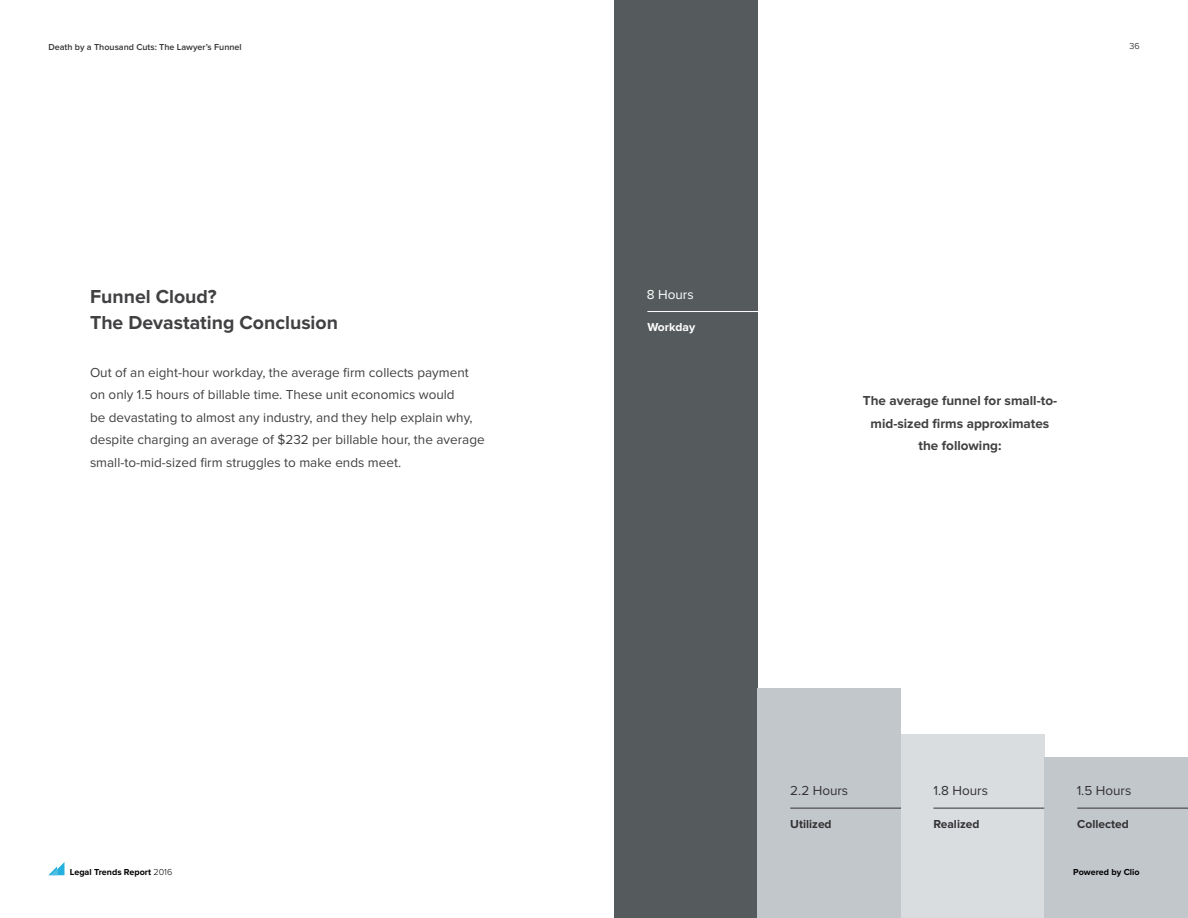
<style>
.page{position:relative;width:1188px;height:918px;background:#fff}
.page>*{position:absolute;margin:0;border:0;box-sizing:border-box;transform-origin:0 0}
.t1{font:700 19.5px/25.5px "Proxima Nova";color:#414042}
.t2{font:13.5px/22.5px "Proxima Nova";color:#414042}
.t3{font:700 13.5px/22.5px "Proxima Nova";color:#414042;text-align:center}
.t4{font:13.5px "Proxima Nova";color:#333132}
.t5{font:13.5px "Proxima Nova";color:#fff}
.t6{font:700 12px "Proxima Nova";color:#333132}
.t7{font:700 12px "Proxima Nova";color:#fff}
.t8{font:600 9px "Proxima Nova";color:#333132}
.t9{font:700 9px "Proxima Nova";color:#000}
.t10{font:300 9px "Proxima Nova";color:#000}
.s1{font-weight:300}
</style>
<div class="page">
<svg style="left:48px;top:862px;width:17px;height:13px"></svg>
<div style="left:614px;top:0;width:144px;height:918px;background:#555b5c"></div>
<div style="left:758px;top:688px;width:143px;height:230px;background:#c2c7cc"></div>
<div style="left:901px;top:734px;width:144px;height:184px;background:#dadde0"></div>
<div style="left:1045px;top:757px;width:143px;height:161px;background:#c2c7cc"></div>
<hr style="left:790px;top:808px;width:111px;height:1px;background:#333132">
<hr style="left:933px;top:808px;width:111px;height:1px;background:#333132">
<hr style="left:1077px;top:808px;width:111px;height:1px;background:#333132">
<hr style="left:647px;top:311px;width:111px;height:1px;background:#fff">
<p class="t8" style="left:48px;top:42px;width:195px">Death by a Thousand Cuts: The Lawyer’s Funnel</p>
<p class="t10" style="left:1129px;top:41px;width:12px">36</p>
<h1 class="t1" style="left:90px;top:285px;width:250px">Funnel Cloud?<br>The Devastating Conclusion</h1>
<p class="t2" style="left:90px;top:361px;width:396px">Out of an eight-hour workday, the average firm collects payment on only 1.5 hours of billable time. These unit economics would<br>be devastating to almost any industry, and they help explain why, despite charging an average of $232 per billable hour, the average small-to-mid-sized firm struggles to make ends meet.</p>
<p class="t5" style="left:647px;top:286px;width:48px">8 Hours</p>
<p class="t7" style="left:647px;top:320px;width:49px">Workday</p>
<p class="t3" style="left:863px;top:390px;width:196px">The average funnel for small-to&shy;mid-sized firms approximates the following:</p>
<p class="t4" style="left:790px;top:783px;width:59px">2.2 Hours</p>
<p class="t4" style="left:933px;top:783px;width:56px">1.8 Hours</p>
<p class="t4" style="left:1077px;top:783px;width:56px">1.5 Hours</p>
<p class="t6" style="left:790px;top:817px;width:43px">Utilized</p>
<p class="t6" style="left:933px;top:817px;width:47px">Realized</p>
<p class="t6" style="left:1077px;top:817px;width:53px">Collected</p>
<p class="t9" style="left:70px;top:867px;width:104px">Legal Trends Report <span class="s1">2016</span></p>
<p class="t9" style="left:1073px;top:867px;width:68px">Powered by Clio</p>
</div>
